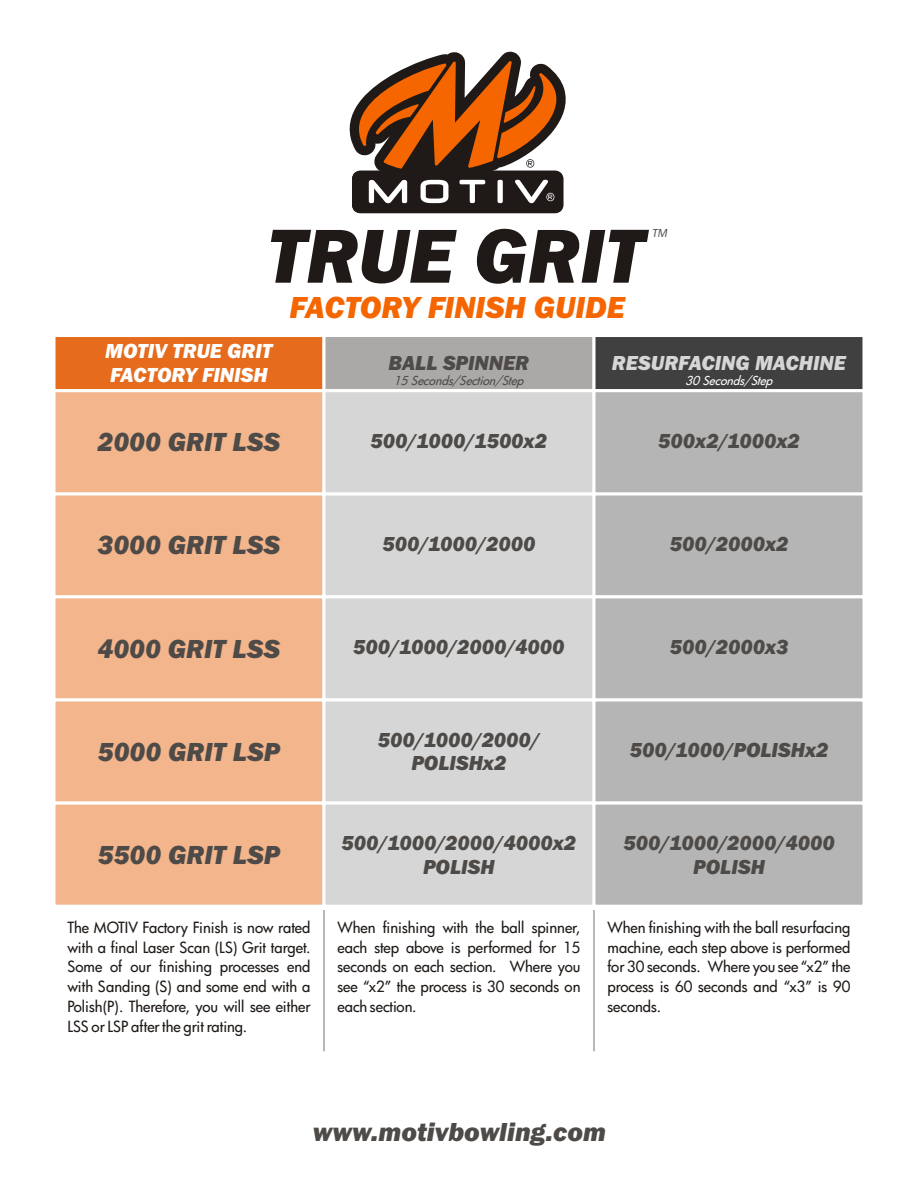
<style>
.page{position:relative;width:918px;height:1188px;background:#fff}
.page>*{position:absolute;margin:0;border:0;box-sizing:border-box;transform-origin:0 0}
.t1{font:italic 800 79.05px "Franklin Gothic";color:#1f1a17}
.t2{font:italic 800 31.5px "Franklin Gothic";color:#f56600}
.t3{font:italic 800 27px "Franklin Gothic";color:#4d4a47}
.t4{font:italic 800 21px/23.9px "Franklin Gothic";color:#4d4a47;text-align:center}
.t5{font:italic 800 21px/23.9px "Franklin Gothic";color:#fff}
.t6{font:italic 800 21px "Franklin Gothic";color:#d6d6d6}
.t7{font:500 15px/19.8px "Futura";color:#1f1a17;text-align:justify}
.t8{font:italic 500 12px "Futura";color:#4d4a47}
.t9{font:italic 500 12px "Futura";color:#fff}
.t10{font:italic 12px "Franklin Gothic";color:#4d4a47}
</style>
<div class="page">
<hr style="left:324px;top:910px;width:1px;height:141px;background:#737070">
<hr style="left:594px;top:910px;width:1px;height:141px;background:#737070">
<svg style="left:349px;top:52px;width:217px;height:161px"></svg>
<svg style="left:55px;top:337px;width:808px;height:568px;background:#d0bbac"></svg>
<p class="t10" style="left:652px;top:228px;width:17px">TM</p>
<h1 class="t1" style="left:266px;top:227px;width:379px">TRUE GRIT</h1>
<h3 class="t5" style="left:105px;top:341px;width:169px">MOTIV TRUE GRIT<br>FACTORY FINISH</h3>
<h2 class="t2" style="left:290px;top:296px;width:337px">FACTORY FINISH GUIDE</h2>
<h3 class="t4" style="left:389px;top:353px;width:142px">BALL SPINNER</h3>
<h3 class="t6" style="left:612px;top:355px;width:235px">RESURFACING MACHINE</h3>
<p class="t8" style="left:394px;top:375px;width:134px">15 Seconds/Section/Step</p>
<p class="t9" style="left:685px;top:375px;width:92px">30 Seconds/Step</p>
<h3 class="t3" style="left:98px;top:432px;width:184px">2000 GRIT LSS</h3>
<h3 class="t4" style="left:371px;top:431px;width:178px">500/1000/1500x2</h3>
<h3 class="t4" style="left:658px;top:431px;width:143px">500x2/1000x2</h3>
<h3 class="t3" style="left:98px;top:535px;width:184px">3000 GRIT LSS</h3>
<h3 class="t4" style="left:382px;top:534px;width:155px">500/1000/2000</h3>
<h3 class="t4" style="left:670px;top:534px;width:120px">500/2000x2</h3>
<h3 class="t3" style="left:98px;top:639px;width:184px">4000 GRIT LSS</h3>
<h3 class="t4" style="left:353px;top:637px;width:213px">500/1000/2000/4000</h3>
<h3 class="t4" style="left:670px;top:637px;width:120px">500/2000x3</h3>
<h3 class="t3" style="left:98px;top:742px;width:184px">5000 GRIT LSP</h3>
<h3 class="t4" style="left:378px;top:729px;width:163px">500/1000/2000/<br>POLISHx2</h3>
<h3 class="t4" style="left:630px;top:740px;width:200px">500/1000/POLISHx2</h3>
<h3 class="t3" style="left:98px;top:845px;width:184px">5500 GRIT LSP</h3>
<h3 class="t4" style="left:342px;top:833px;width:236px">500/1000/2000/4000x2<br>POLISH</h3>
<h3 class="t4" style="left:624px;top:833px;width:213px">500/1000/2000/4000<br>POLISH</h3>
<p class="t7" style="left:67px;top:919px;width:245px">The MOTIV Factory Finish is now rated with a final Laser Scan (LS) Grit target.<br>Some of our finishing processes end with Sanding (S) and some end with a Polish(P). Therefore, you will see either LSS or LSP after the grit rating.</p>
<p class="t7" style="left:338px;top:919px;width:245px">When finishing with the ball spinner, each step above is performed for 15 seconds on each section. Where you see “x2” the process is 30 seconds on each section.</p>
<p class="t7" style="left:608px;top:919px;width:245px">When finishing with the ball resurfacing machine, each step above is performed for 30 seconds. Where you see “x2” the process is 60 seconds and “x3” is 90 seconds.</p>
<h3 class="t3" style="left:313px;top:1122px;width:295px">www.motivbowling.com</h3>
</div>
